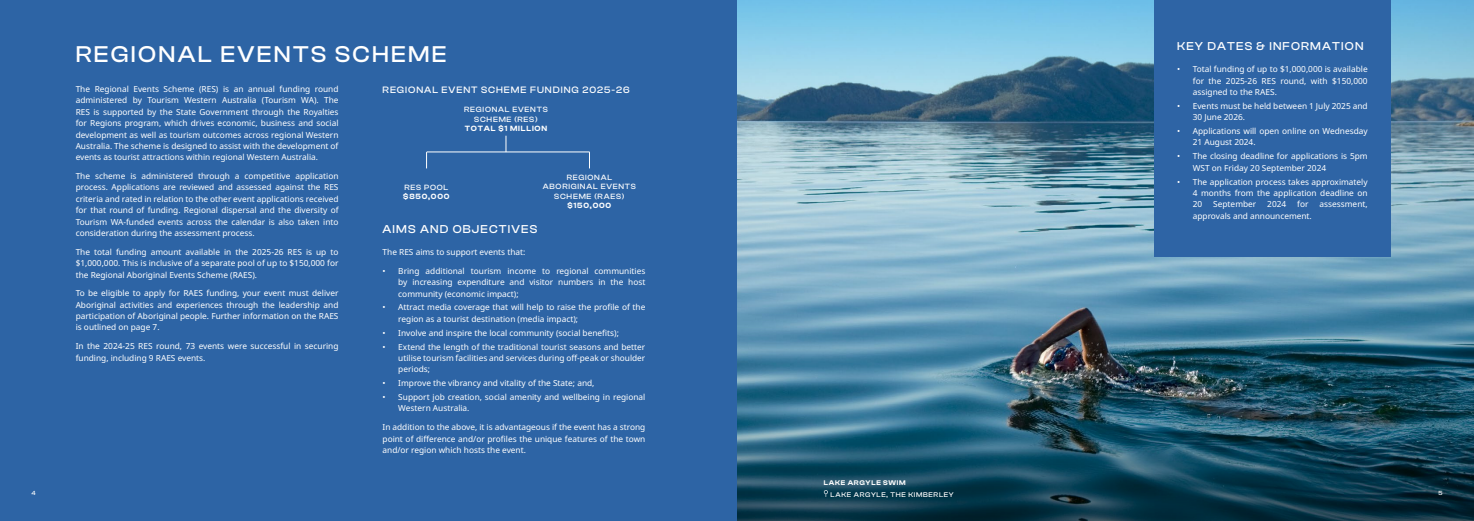
<style>
.page{position:relative;width:1474px;height:521px;background:#fff}
.page>*{position:absolute;margin:0;border:0;box-sizing:border-box;transform-origin:0 0}
.t1{font:500 23.62px "Clash Display";letter-spacing:.1em;color:#fff}
.t2{font:500 11.81px "Clash Display";letter-spacing:.1em;color:#fff}
.t3{font:500 9.62px "Clash Display";letter-spacing:.1em;color:#fff}
.t4{font:8.31px/11.4px "Noto Sans";color:#fff;text-align:justify}
.t5{font:500 7.88px/9.5px "Clash Display";letter-spacing:.1em;color:#fff;text-align:center}
.t6{font:600 7.88px "Clash Display";letter-spacing:.1em;color:#fff}
.t7{font:500 7px "Clash Display";letter-spacing:.1em;color:#fff}
.t8{font:600 7px "Clash Display";letter-spacing:.1em;color:#fff}
.t9{font:500 6.12px "Clash Display";color:#fff}
</style>
<div class="page">
<img style="left:737px;top:159px;width:736px;height:273px">
<svg style="left:737px;top:432px;width:736px;height:89px;background:#134458"></svg>
<svg style="left:823px;top:490px;width:5px;height:7px"></svg>
<div style="left:0;top:0;width:737px;height:521px;background:#2d64a5"></div>
<svg style="left:506px;top:136px;width:1px;height:16px"></svg>
<svg style="left:589px;top:152px;width:1px;height:16px"></svg>
<svg style="left:426px;top:153px;width:1px;height:15px"></svg>
<hr style="left:426px;top:152px;width:163px;height:1px;background:#fff">
<svg style="left:737px;top:0;width:736px;height:159px;background:#6b9fb9"></svg>
<div style="left:1153px;top:0;width:237px;height:257px;background:#2e64a5"></div>
<h1 class="t1" style="left:76px;top:41px;width:372px">REGIONAL EVENTS SCHEME</h1>
<p class="t4" style="left:76px;top:83px;width:264px">The Regional Events Scheme (RES) is an annual funding round administered by Tourism Western Australia (Tourism WA). The RES is supported by the State Government through the Royalties for Regions program, which drives economic, business and social development as well as tourism outcomes across regional Western Australia. The scheme is designed to assist with the development of events as tourist attractions within regional Western Australia.</p>
<p class="t4" style="left:76px;top:171px;width:264px">The scheme is administered through a competitive application process. Applications are reviewed and assessed against the RES criteria and rated in relation to the other event applications received for that round of funding. Regional dispersal and the diversity of Tourism WA-funded events across the calendar is also taken into consideration during the assessment process.</p>
<p class="t4" style="left:76px;top:246px;width:264px">The total funding amount available in the 2025-26 RES is up to $1,000,000. This is inclusive of a separate pool of up to $150,000 for the Regional Aboriginal Events Scheme (RAES).</p>
<p class="t4" style="left:76px;top:288px;width:264px">To be eligible to apply for RAES funding, your event must deliver Aboriginal activities and experiences through the leadership and participation of Aboriginal people. Further information on the RAES is outlined on page 7.</p>
<p class="t4" style="left:76px;top:341px;width:264px">In the 2024-25 RES round, 73 events were successful in securing funding, including 9 RAES events.</p>
<p class="t3" style="left:382px;top:84px;width:248px">REGIONAL EVENT SCHEME FUNDING 2025-26</p>
<p class="t5" style="left:464px;top:105px;width:85px">REGIONAL EVENTS<br>SCHEME (RES)</p>
<p class="t6" style="left:465px;top:124px;width:84px">TOTAL $1 MILLION</p>
<p class="t5" style="left:404px;top:183px;width:45px">RES POOL</p>
<p class="t6" style="left:403px;top:192px;width:48px">$850,000</p>
<p class="t5" style="left:543px;top:172px;width:94px">REGIONAL<br>ABORIGINAL EVENTS<br>SCHEME (RAES)</p>
<p class="t6" style="left:567px;top:201px;width:45px">$150,000</p>
<h2 class="t2" style="left:382px;top:222px;width:156px">AIMS AND OBJECTIVES</h2>
<p class="t4" style="left:382px;top:246px;width:144px">The RES aims to support events that:</p>
<p class="t4" style="left:398px;top:265px;width:248px;text-indent:-16px">• Bring additional tourism income to regional communities by increasing expenditure and visitor numbers in the host community (economic impact);</p>
<p class="t4" style="left:398px;top:302px;width:248px;text-indent:-16px">• Attract media coverage that will help to raise the profile of the region as a tourist destination (media impact);</p>
<p class="t4" style="left:382px;top:327px;width:238px">• Involve and inspire the local community (social benefits);</p>
<p class="t4" style="left:398px;top:341px;width:248px;text-indent:-16px">• Extend the length of the traditional tourist seasons and better utilise tourism facilities and services during off-peak or shoulder periods;</p>
<p class="t4" style="left:382px;top:378px;width:213px">• Improve the vibrancy and vitality of the State; and,</p>
<p class="t4" style="left:398px;top:391px;width:248px;text-indent:-16px">• Support job creation, social amenity and wellbeing in regional<br>Western Australia.</p>
<p class="t4" style="left:382px;top:422px;width:264px">In addition to the above, it is advantageous if the event has a strong point of difference and/or profiles the unique features of the town and/or region which hosts the event.</p>
<p class="t8" style="left:823px;top:479px;width:83px">LAKE ARGYLE SWIM</p>
<h2 class="t2" style="left:1176px;top:40px;width:188px">KEY DATES &amp; INFORMATION</h2>
<p class="t4" style="left:1192px;top:64px;width:176px;text-indent:-16px">• Total funding of up to $1,000,000 is available for the 2025-26 RES round, with $150,000 assigned to the RAES.</p>
<p class="t4" style="left:1192px;top:100px;width:176px;text-indent:-16px">• Events must be held between 1 July 2025 and<br>30 June 2026.</p>
<p class="t4" style="left:1192px;top:126px;width:176px;text-indent:-16px">• Applications will open online on Wednesday<br>21 August 2024.</p>
<p class="t4" style="left:1192px;top:151px;width:176px;text-indent:-16px">• The closing deadline for applications is 5pm<br>WST on Friday 20 September 2024</p>
<p class="t4" style="left:1192px;top:176px;width:176px;text-indent:-16px">• The application process takes approximately 4 months from the application deadline on 20</p>
<p class="t4" style="left:1213px;top:199px;width:45px">September</p>
<p class="t4" style="left:1267px;top:199px;width:21px">2024</p>
<p class="t4" style="left:1297px;top:199px;width:13px">for</p>
<p class="t4" style="left:1319px;top:199px;width:50px">assessment,</p>
<p class="t4" style="left:1192px;top:210px;width:121px">approvals and announcement.</p>
<p class="t9" style="left:32px;top:489px;width:6px">4</p>
<p class="t9" style="left:1438px;top:489px;width:6px">5</p>
<p class="t7" style="left:830px;top:491px;width:125px">LAKE ARGYLE, THE KIMBERLEY</p>
</div>
